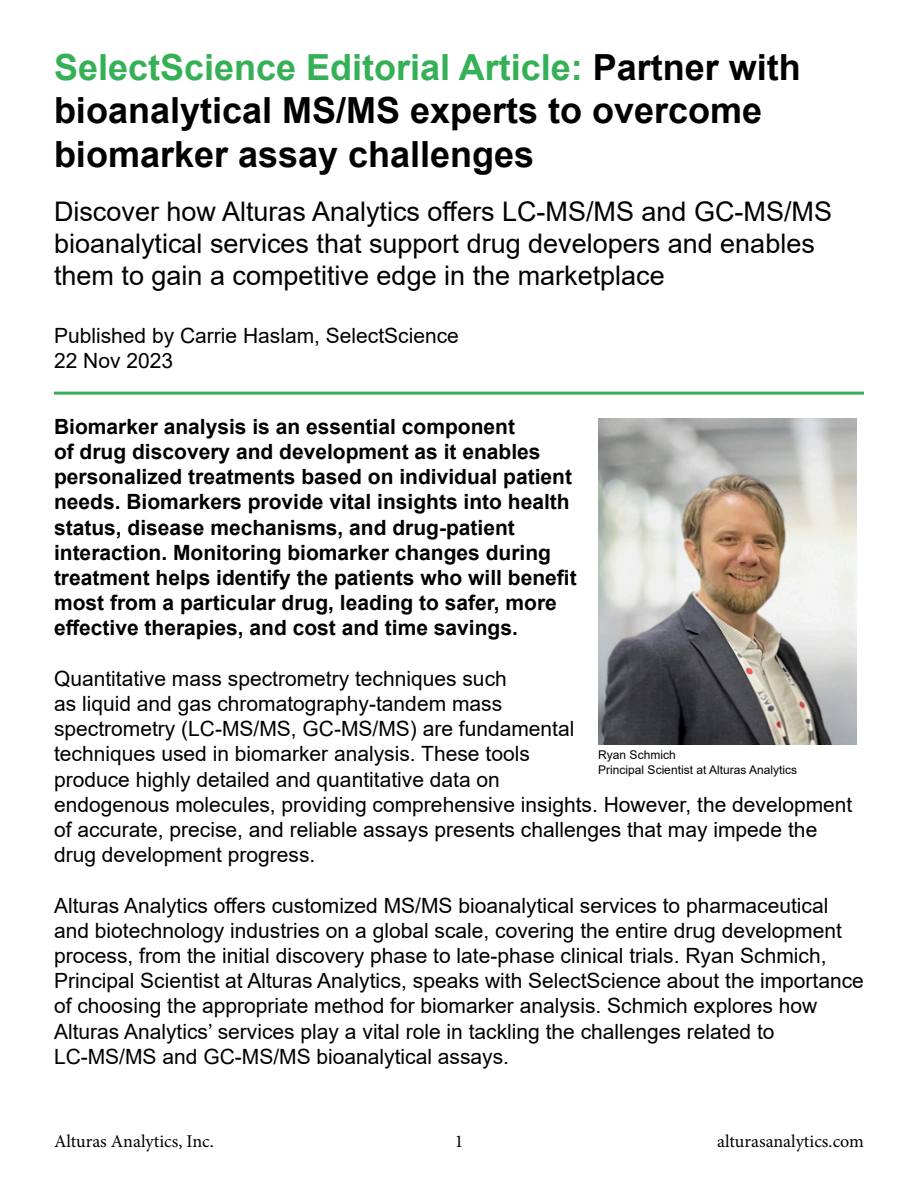
<style>
.page{position:relative;width:918px;height:1188px;background:#fff}
.page>*{position:absolute;margin:0;border:0;box-sizing:border-box;transform-origin:0 0}
.t1{font:700 36px/43.2px "Arial";color:#000}
.t2{font:27px/32.4px "Arial";color:#000}
.t3{font:21px/25.2px "Arial";color:#000}
.t4{font:700 21px/25.2px "Arial";color:#000}
.t5{font:18px "Minion Pro";color:#000}
.t6{font:12px/14.4px "Arial";color:#000}
.s1{color:#35b056}
</style>
<div class="page">
<hr style="left:54px;top:392px;width:810px;height:3px;background:#35b056">
<img style="left:598px;top:418px;width:258px;height:327px">
<p class="t1" style="left:54px;top:46px;width:748px"><span class="s1">SelectScience Editorial Article:</span> Partner with bioanalytical MS/MS experts to overcome</p>
<p class="t1" style="left:54px;top:133px;width:482px">biomarker assay challenges</p>
<p class="t2" style="left:54px;top:195px;width:780px">Discover how Alturas Analytics offers LC-MS/MS and GC-MS/MS bioanalytical services that support drug developers and enables them to gain a competitive edge in the marketplace</p>
<p class="t3" style="left:54px;top:323px;width:406px">Published by Carrie Haslam, SelectScience</p>
<p class="t3" style="left:54px;top:348px;width:121px">22 Nov 2023</p>
<p class="t4" style="left:54px;top:414px;width:524px">Biomarker analysis is an essential component<br>of drug discovery and development as it enables personalized treatments based on individual patient needs. Biomarkers provide vital insights into health status, disease mechanisms, and drug-patient interaction. Monitoring biomarker changes during treatment helps identify the patients who will benefit most from a particular drug, leading to safer, more effective therapies, and cost and time savings.</p>
<p class="t3" style="left:54px;top:666px;width:800px">Quantitative mass spectrometry techniques such<br>as liquid and gas chromatography-tandem mass<br>spectrometry (LC-MS/MS, GC-MS/MS) are fundamental<br>techniques used in biomarker analysis. These tools<br>produce highly detailed and quantitative data on<br>endogenous molecules, providing comprehensive insights. However, the development of accurate, precise, and reliable assays presents challenges that may impede the drug development progress.</p>
<p class="t3" style="left:54px;top:892px;width:811px">Alturas Analytics offers customized MS/MS bioanalytical services to pharmaceutical and biotechnology industries on a global scale, covering the entire drug development process, from the initial discovery phase to late-phase clinical trials. Ryan Schmich, Principal Scientist at Alturas Analytics, speaks with SelectScience about the importance of choosing the appropriate method for biomarker analysis. Schmich explores how Alturas Analytics’ services play a vital role in tackling the challenges related to</p>
<p class="t3" style="left:54px;top:1044px;width:457px">LC-MS/MS and GC-MS/MS bioanalytical assays.</p>
<p class="t6" style="left:598px;top:748px;width:200px">Ryan Schmich<br>Principal Scientist at Alturas Analytics</p>
<p class="t5" style="left:54px;top:1129px;width:161px">Alturas Analytics, Inc.</p>
<p class="t5" style="left:455px;top:1129px;width:10px">1</p>
<p class="t5" style="left:717px;top:1129px;width:148px">alturasanalytics.com</p>
</div>
